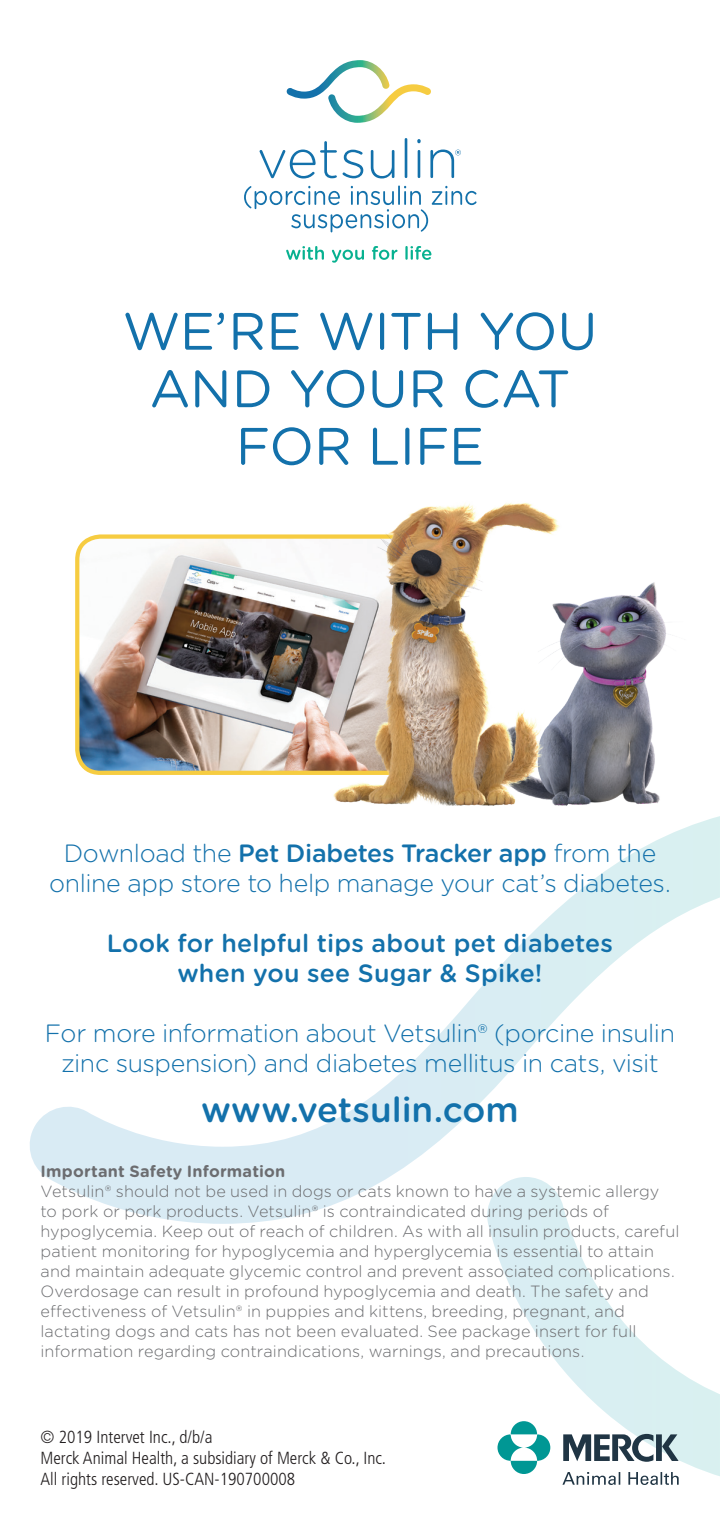
<style>
.page{position:relative;width:720px;height:1530px;background:#fff}
.page>*{position:absolute;margin:0;border:0;box-sizing:border-box;transform-origin:0 0}
.t1{font:52.5px/57.5px "Gotham Rounded";letter-spacing:-.01em;color:#1371ab;text-align:center}
.t2{font:500 35px "Gotham Rounded";color:#1371ab}
.t3{font:300 25px/30px "Gotham Rounded";letter-spacing:-.02em;color:#1371ab;text-align:center}
.t4{font:500 25px/30px "Gotham Rounded";letter-spacing:.01em;color:#1371ab;text-align:center}
.t5{font:300 condensed 17.5px/21.2px "Frutiger LT Std";color:#231f20}
.t6{font:300 16.25px/20px "Gotham Rounded";letter-spacing:.005em;color:#6c6d70}
.t7{font:700 16.25px "Gotham Rounded";letter-spacing:.01em;color:#6c6d70}
.s1{font-weight:500}
</style>
<div class="page">
<svg style="left:30px;top:821px;width:690px;height:403px"></svg>
<svg style="left:483px;top:1177px;width:237px;height:299px"></svg>
<svg style="left:498px;top:1421px;width:52px;height:53px"></svg>
<svg style="left:562px;top:1434px;width:117px;height:51px"></svg>
<img style="left:634px;top:582px;width:86px;height:239px">
<img style="left:80px;top:539px;width:197px;height:231px">
<div style="left:75px;top:534px;width:343px;height:241px;border:4px solid #f6cc41;border-radius:23px"></div>
<img style="left:277px;top:502px;width:357px;height:304px">
<svg style="left:286px;top:60px;width:145px;height:63px"></svg>
<svg style="left:260px;top:141px;width:77px;height:37px"></svg>
<svg style="left:343px;top:150px;width:20px;height:28px"></svg>
<svg style="left:371px;top:150px;width:23px;height:28px"></svg>
<hr style="left:405px;top:138px;width:2px;height:40px;background:#1371ab">
<hr style="left:418px;top:150px;width:2px;height:28px;background:#1371ab">
<svg style="left:417px;top:139px;width:4px;height:4px"></svg>
<svg style="left:430px;top:150px;width:31px;height:28px"></svg>
<svg style="left:286px;top:246px;width:145px;height:17px"></svg>
<hr style="left:398px;top:185px;width:2px;height:20px;background:#1371ab">
<svg style="left:244px;top:186px;width:233px;height:46px"></svg>
<h1 class="t1" style="left:123px;top:300px;width:476px">WE’RE WITH YOU<br>AND YOUR CAT<br>FOR LIFE</h1>
<h3 class="t3" style="left:49px;top:837px;width:623px">Download the <span class="s1">Pet Diabetes Tracker app</span> from the online app store to help manage your cat’s diabetes.</h3>
<h3 class="t4" style="left:107px;top:927px;width:508px">Look for helpful tips about pet diabetes when you see Sugar &amp; Spike!</h3>
<h3 class="t3" style="left:45px;top:1017px;width:632px">For more information about Vetsulin® (porcine insulin zinc suspension) and diabetes mellitus in cats, visit</h3>
<h2 class="t2" style="left:201px;top:1085px;width:319px">www.vetsulin.com</h2>
<p class="t7" style="left:41px;top:1160px;width:246px">Important Safety Information</p>
<p class="t6" style="left:41px;top:1181px;width:641px">Vetsulin® should not be used in dogs or cats known to have a systemic allergy to pork or pork products. Vetsulin® is contraindicated during periods of hypoglycemia. Keep out of reach of children. As with all insulin products, careful patient monitoring for hypoglycemia and hyperglycemia is essential to attain and maintain adequate glycemic control and prevent associated complications.<br>Overdosage can result in profound hypoglycemia and death. The safety and effectiveness of Vetsulin® in puppies and kittens, breeding, pregnant, and lactating dogs and cats has not been evaluated. See package insert for full information regarding contraindications, warnings, and precautions.</p>
<p class="t5" style="left:41px;top:1426px;width:347px">© 2019 Intervet Inc., d/b/a<br>Merck Animal Health, a subsidiary of Merck &amp; Co., Inc.<br>All rights reserved. US-CAN-190700008</p>
</div>
